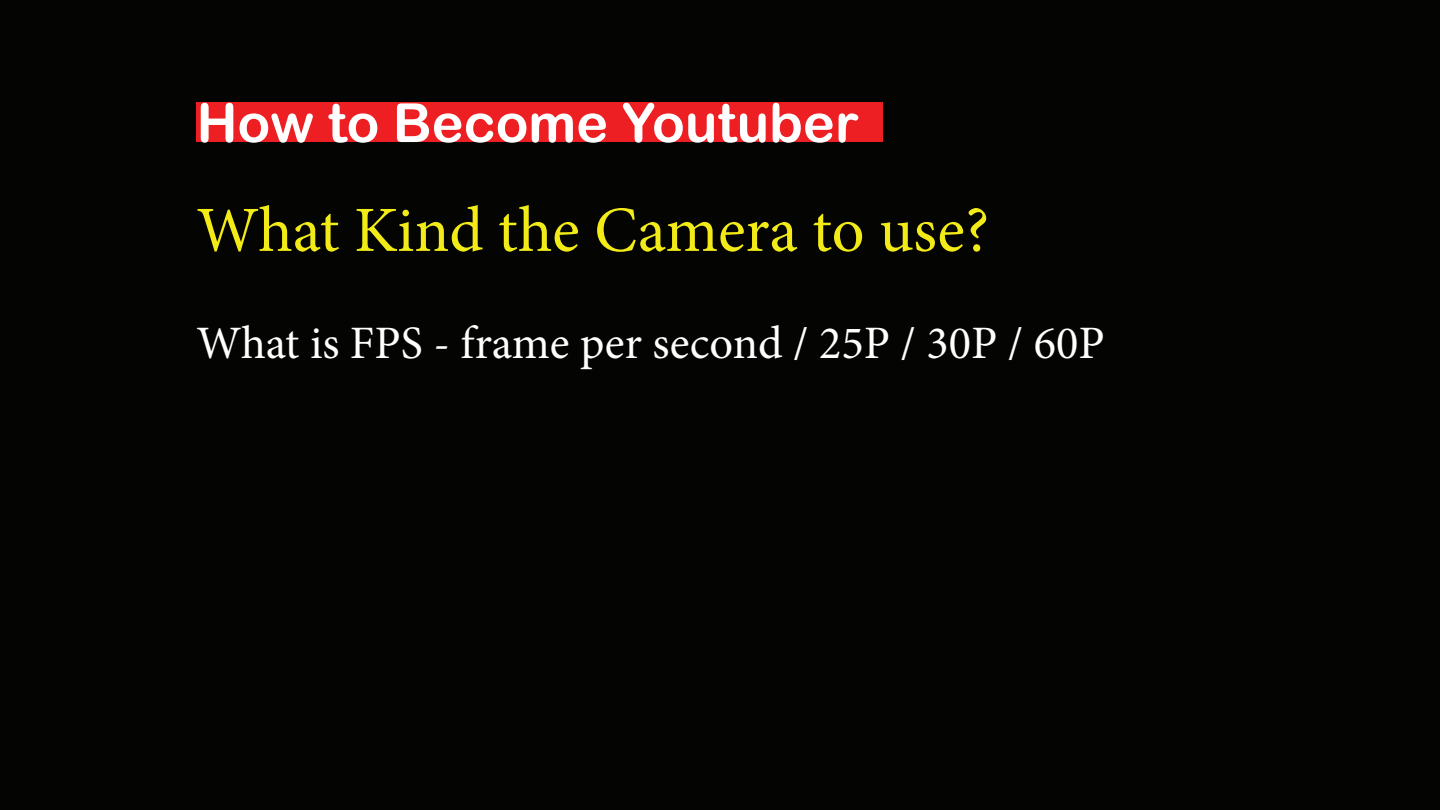
<style>
.page{position:relative;width:1440px;height:810px;background:#040503}
.page>*{position:absolute;margin:0;border:0;box-sizing:border-box;transform-origin:0 0}
.t1{font:64.5px "Minion Pro";letter-spacing:-.005em;color:#f2eb17}
.t2{font:54px "Arial Rounded MT Bold";color:#fff}
.t3{font:46.5px "Minion Pro";color:#fff}
</style>
<div class="page">
<div style="left:196px;top:103px;width:687px;height:39px;background:#ee1f23"></div>
<p class="t2" style="left:196px;top:91px;width:664px">How to Become Youtuber</p>
<h1 class="t1" style="left:196px;top:187px;width:794px">What Kind the Camera to use?</h1>
<p class="t3" style="left:196px;top:312px;width:910px">What is FPS - frame per second / 25P / 30P / 60P</p>
</div>
